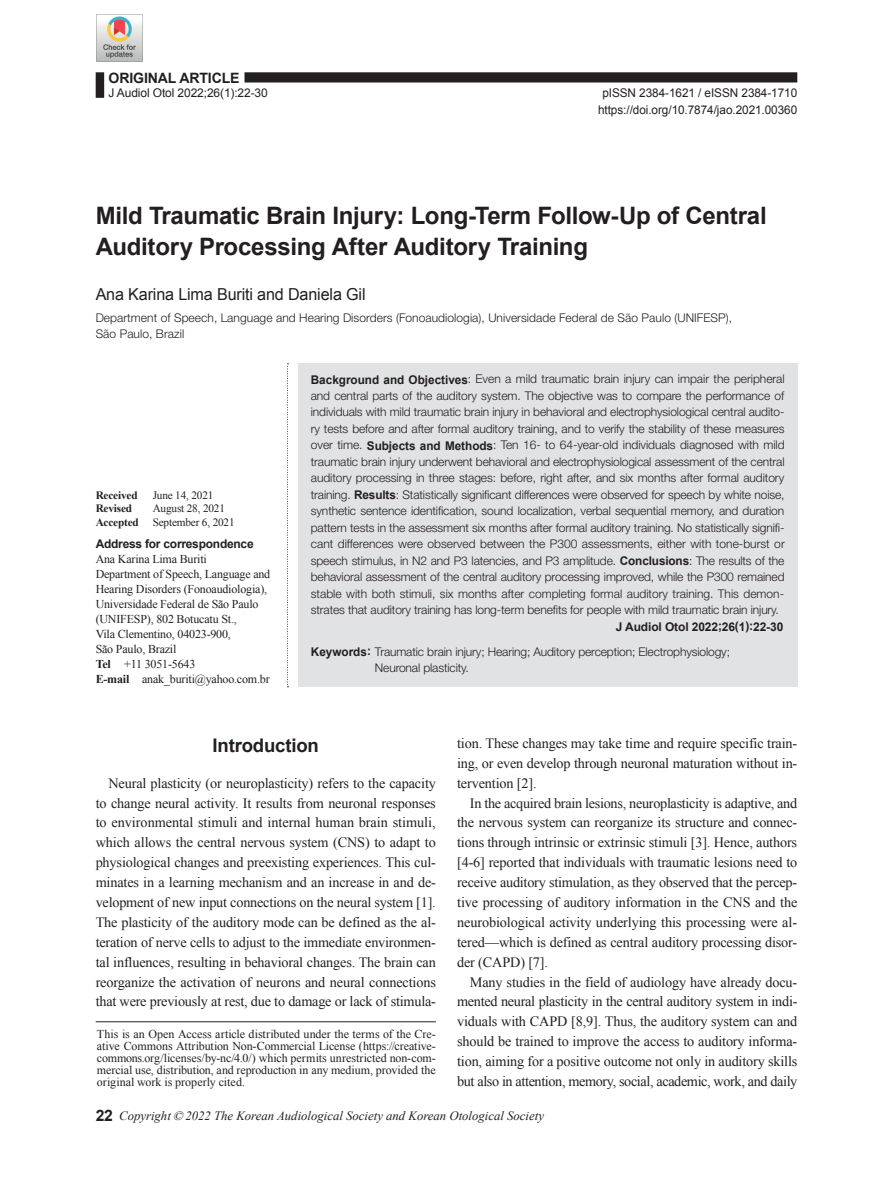
<style>
.page{position:relative;width:893px;height:1191px;background:#fff}
.page>*{position:absolute;margin:0;border:0;box-sizing:border-box;transform-origin:0 0}
.t1{font:700 24px/31.5px "Arial";letter-spacing:-.01em;color:#231f20}
.t2{font:700 18.75px "Arial";letter-spacing:-.01em;color:#231f20}
.t3{font:16.5px "Arial";letter-spacing:-.01em;color:#231f20}
.t4{font:14.25px/20px "Times New Roman";letter-spacing:-.015em;color:#231f20;text-align:justify}
.t5{font:700 14.25px "Arial";letter-spacing:-.01em;color:#231f20}
.t6{font:italic 12.75px "Times New Roman";color:#231f20}
.t7{font:300 12px/16.5px "Helvetica Neue LT Std";letter-spacing:-.01em;color:#231f20}
.t8{font:12px/15px "Times New Roman";letter-spacing:-.015em;color:#231f20}
.t9{font:12px/16.5px "Arial";letter-spacing:-.005em;color:#231f20;text-align:center}
.t10{font:700 12px "Arial";letter-spacing:-.02em;color:#231f20}
.t11{font:11.25px/13.8px "Times New Roman";letter-spacing:-.015em;color:#231f20}
.t12{font:700 11.25px "Times New Roman";letter-spacing:-.015em;color:#231f20}
.s1{font-weight:700}
.s2{font-family:"Arial";font-weight:700}
.s3{color:#e1e2e4}
.s4{font-family:"Arial";font-weight:700;font-style:normal;font-size:15.75px}
</style>
<div class="page">
<div style="left:244px;top:72px;width:553px;height:10px;background:#231f20"></div>
<div style="left:96px;top:72px;width:8px;height:26px;background:#231f20"></div>
<div style="left:298px;top:363px;width:499px;height:324px;background:#e1e2e4"></div>
<svg style="left:287px;top:363px;width:1px;height:324px"></svg>
<hr style="left:96px;top:1021px;width:340px;height:1px;background:#231f20">
<img style="left:96px;top:14px;width:47px;height:47px">
<p class="t5" style="left:109px;top:68px;width:133px">ORIGINAL ARTICLE</p>
<p class="t9" style="left:109px;top:85px;width:161px">J Audiol Otol 2022;26(1):22-30</p>
<p class="t9" style="left:598px;top:85px;width:201px">pISSN 2384-1621 / eISSN 2384-1710 https://doi.org/10.7874/jao.2021.00360</p>
<h1 class="t1" style="left:96px;top:200px;width:672px">Mild Traumatic Brain Injury: Long-Term Follow-Up of Central<br>Auditory Processing After Auditory Training</h1>
<p class="t3" style="left:96px;top:284px;width:271px">Ana Karina Lima Buriti and Daniela Gil</p>
<p class="t7" style="left:96px;top:310px;width:638px;line-height:15.8px">Department of Speech, Language and Hearing Disorders (Fonoaudiologia), Universidade Federal de São Paulo (UNIFESP),<br>São Paulo, Brazil</p>
<p class="t12" style="left:96px;top:487px;width:43px">Received</p>
<p class="t11" style="left:153px;top:488px;width:62px">June 14, 2021</p>
<p class="t12" style="left:96px;top:501px;width:38px">Revised</p>
<p class="t11" style="left:96px;top:501px;width:140px;text-indent:57px">August 28, 2021<br><span class="s1">Accepted</span> September 6, 2021</p>
<p class="t10" style="left:96px;top:535px;width:160px">Address for correspondence</p>
<p class="t8" style="left:96px;top:551px;width:176px">Ana Karina Lima Buriti<br>Department of Speech, Language and<br>Hearing Disorders (Fonoaudiologia),<br>Universidade Federal de São Paulo (UNIFESP), 802 Botucatu St.,<br>Vila Clementino, 04023-900,<br>São Paulo, Brazil<br><span class="s1">Tel</span> +11 3051-5643<br><span class="s1">E-mail</span> anak_buriti@yahoo.com.br</p>
<p class="t7" style="left:311px;top:370px;width:475px;text-align:justify"><span class="s2">Background and Objectives</span>: Even a mild traumatic brain injury can impair the peripheral and central parts of the auditory system. The objective was to compare the performance of individuals with mild traumatic brain injury in behavioral and electrophysiological central audito&shy;ry tests before and after formal auditory training, and to verify the stability of these measures over time. <span class="s2">Subjects and Methods</span>: Ten 16- to 64-year-old individuals diagnosed with mild traumatic brain injury underwent behavioral and electrophysiological assessment of the central auditory processing in three stages: before, right after, and six months after formal auditory training. <span class="s2">Results</span>: Statistically significant differences were observed for speech by white noise, synthetic sentence identification, sound localization, verbal sequential memory, and duration pattern tests in the assessment six months after formal auditory training. No statistically signifi&shy;cant differences were observed between the P300 assessments, either with tone-burst or speech stimulus, in N2 and P3 latencies, and P3 amplitude. <span class="s2">Conclusions</span>: The results of the behavioral assessment of the central auditory processing improved, while the P300 remained stable with both stimuli, six months after completing formal auditory training. This demon&shy;strates that auditory training has long-term benefits for people with mild traumatic brain injury.</p>
<p class="t10" style="left:616px;top:619px;width:169px">J Audiol Otol 2022;26(1):22-30</p>
<p class="t7" style="left:375px;top:643px;width:357px;text-indent:-64px"><span class="s2">Keywords:</span><span class="s3">0</span>Traumatic brain injury; Hearing; Auditory perception; Electrophysiology;<br>Neuronal plasticity.</p>
<h2 class="t2" style="left:213px;top:733px;width:108px">Introduction</h2>
<p class="t4" style="left:96px;top:772px;width:342px;text-indent:13px">Neural plasticity (or neuroplasticity) refers to the capacity to change neural activity. It results from neuronal responses to environmental stimuli and internal human brain stimuli, which allows the central nervous system (CNS) to adapt to physiological changes and preexisting experiences. This cul&shy;minates in a learning mechanism and an increase in and de&shy;velopment of new input connections on the neural system [1].<br>The plasticity of the auditory mode can be defined as the al&shy;teration of nerve cells to adjust to the immediate environmen&shy;tal influences, resulting in behavioral changes. The brain can reorganize the activation of neurons and neural connections that were previously at rest, due to damage or lack of stimula-</p>
<p class="t8" style="left:97px;top:1028px;width:340px;line-height:12px;text-align:justify">This is an Open Access article distributed under the terms of the Cre&shy;ative Commons Attribution Non-Commercial License (https://creative&shy;commons.org/licenses/by-nc/4.0/) which permits unrestricted non-com&shy;mercial use, distribution, and reproduction in any medium, provided the original work is properly cited.</p>
<p class="t4" style="left:457px;top:733px;width:342px">tion. These changes may take time and require specific train&shy;ing, or even develop through neuronal maturation without in&shy;tervention [2].</p>
<p class="t4" style="left:457px;top:792px;width:342px;text-indent:13px">In the acquired brain lesions, neuroplasticity is adaptive, and the nervous system can reorganize its structure and connec&shy;tions through intrinsic or extrinsic stimuli [3]. Hence, authors [4-6] reported that individuals with traumatic lesions need to receive auditory stimulation, as they observed that the percep&shy;tive processing of auditory information in the CNS and the neurobiological activity underlying this processing were al&shy;tered—which is defined as central auditory processing disor&shy;der (CAPD) [7].</p>
<p class="t4" style="left:457px;top:971px;width:342px;text-indent:13px">Many studies in the field of audiology have already docu&shy;mented neural plasticity in the central auditory system in indi&shy;viduals with CAPD [8,9]. Thus, the auditory system can and should be trained to improve the access to auditory informa&shy;tion, aiming for a positive outcome not only in auditory skills but also in attention, memory, social, academic, work, and daily</p>
<p class="t6" style="left:96px;top:1106px;width:450px"><span class="s4">22</span> Copyright © 2022 The Korean Audiological Society and Korean Otological Society</p>
</div>
